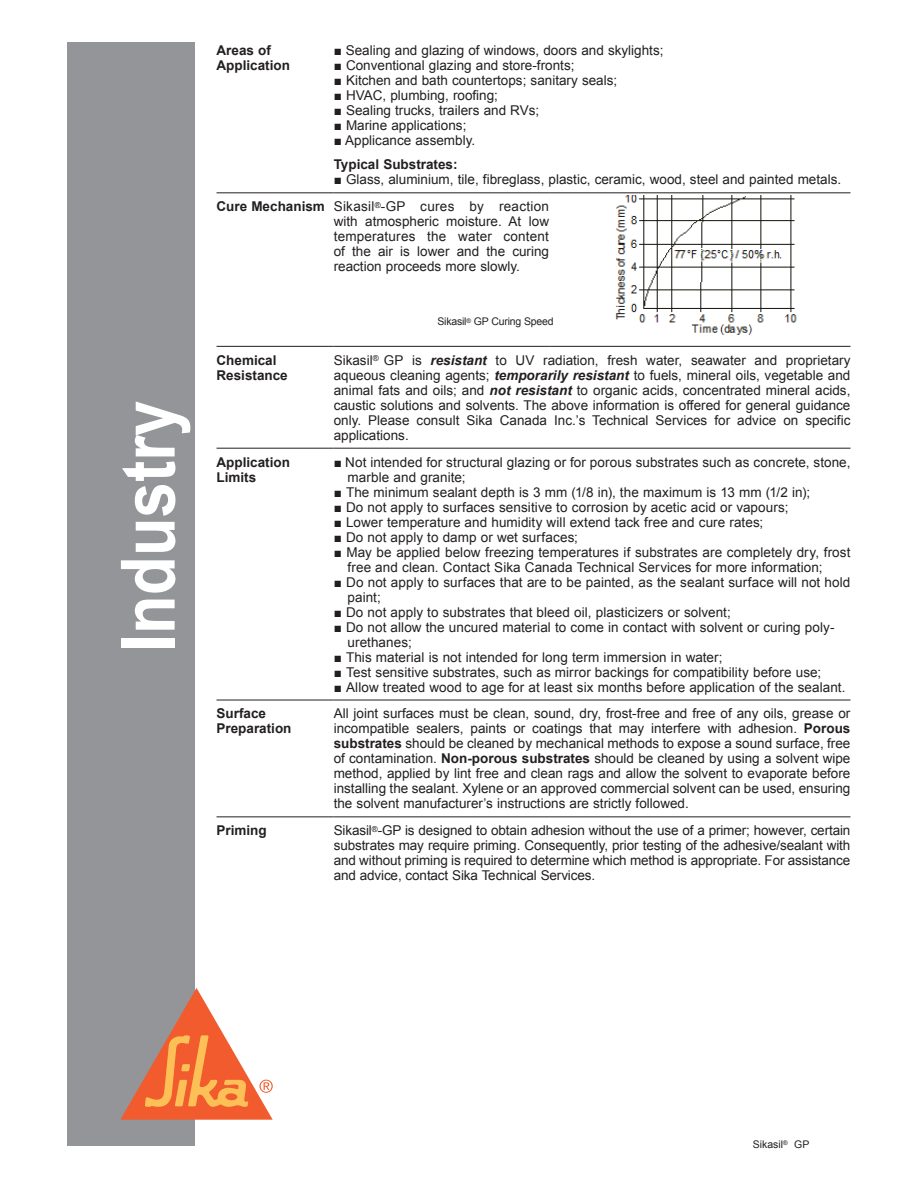
<style>
.page{position:relative;width:918px;height:1188px;background:#fff}
.page>*{position:absolute;margin:0;border:0;box-sizing:border-box;transform-origin:0 0}
.t1{font:700 75px "Arial";color:#fff;scale:.85 1}
.TDS_-_Text{font:13.5px/15px "Arial";letter-spacing:.005em;color:#231f20;text-align:justify}
.TDS_-_Title_Left{font:700 13.5px/15px "Arial";color:#231f20}
.TDS_-_Text-2{font:700 13.5px "Arial";color:#231f20}
.TDS_-_Text-3{font:10.5px "Arial";letter-spacing:-.02em;color:#231f20}
.TDS_-_Text-4{font:10.5px "Arial";color:#231f20}
.s1{font-weight:700;font-style:italic}
.s2{font-weight:700}
</style>
<div class="page">
<div style="left:68px;top:43px;width:127px;height:1103px;background:#939598"></div>
<svg style="left:120px;top:988px;width:153px;height:132px"></svg>
<hr style="left:217px;top:193px;width:117px;height:1px;background:#231f20">
<hr style="left:334px;top:193px;width:215px;height:1px;background:#231f20">
<hr style="left:549px;top:193px;width:302px;height:1px;background:#231f20">
<hr style="left:217px;top:346px;width:117px;height:1px;background:#231f20">
<hr style="left:334px;top:346px;width:215px;height:1px;background:#231f20">
<hr style="left:549px;top:346px;width:302px;height:1px;background:#231f20">
<hr style="left:217px;top:448px;width:117px;height:1px;background:#231f20">
<hr style="left:334px;top:448px;width:215px;height:1px;background:#231f20">
<hr style="left:549px;top:448px;width:302px;height:1px;background:#231f20">
<hr style="left:217px;top:700px;width:117px;height:1px;background:#231f20">
<hr style="left:334px;top:700px;width:215px;height:1px;background:#231f20">
<hr style="left:549px;top:700px;width:302px;height:1px;background:#231f20">
<hr style="left:217px;top:817px;width:117px;height:1px;background:#231f20">
<hr style="left:334px;top:817px;width:215px;height:1px;background:#231f20">
<hr style="left:549px;top:817px;width:302px;height:1px;background:#231f20">
<img style="left:615px;top:196px;width:182px;height:139px">
<h1 class="t1" style="left:98px;top:652px;width:297px;rotate:-90deg">Industry</h1>
<p class="TDS_-_Title_Left" style="left:217px;top:43px;width:75px">Areas of<br>Application</p>
<p class="TDS_-_Text" style="left:334px;top:43px;width:331px">■ Sealing and glazing of windows, doors and skylights;</p>
<p class="TDS_-_Text" style="left:334px;top:58px;width:242px">■ Conventional glazing and store-fronts;</p>
<p class="TDS_-_Text" style="left:334px;top:73px;width:285px">■ Kitchen and bath countertops; sanitary seals;</p>
<p class="TDS_-_Text" style="left:334px;top:88px;width:166px">■ HVAC, plumbing, roofing;</p>
<p class="TDS_-_Text" style="left:334px;top:103px;width:207px">■ Sealing trucks, trailers and RVs;</p>
<p class="TDS_-_Text" style="left:334px;top:118px;width:134px">■ Marine applications;</p>
<p class="TDS_-_Text" style="left:334px;top:133px;width:143px">■ Applicance assembly.</p>
<p class="TDS_-_Text-2" style="left:334px;top:156px;width:125px">Typical Substrates:</p>
<p class="TDS_-_Text" style="left:334px;top:172px;width:509px">■ Glass, aluminium, tile, fibreglass, plastic, ceramic, wood, steel and painted metals.</p>
<p class="TDS_-_Title_Left" style="left:217px;top:199px;width:110px">Cure Mechanism</p>
<p class="TDS_-_Text" style="left:334px;top:199px;width:217px">Sikasil<sup>®</sup>-GP cures by reaction with atmospheric moisture. At low temperatures the water content of the air is lower and the curing reaction proceeds more slowly.</p>
<p class="TDS_-_Text-3" style="left:438px;top:315px;width:118px">Sikasil<sup>®</sup> GP Curing Speed</p>
<p class="TDS_-_Title_Left" style="left:217px;top:353px;width:73px">Chemical<br>Resistance</p>
<p class="TDS_-_Text" style="left:334px;top:353px;width:518px">Sikasil<sup>®</sup> GP is <span class="s1">resistant</span> to UV radiation, fresh water, seawater and proprietary aqueous cleaning agents; <span class="s1">temporarily resistant</span> to fuels, mineral oils, vegetable and animal fats and oils; and <span class="s1">not resistant</span> to organic acids, concentrated mineral acids, caustic solutions and solvents. The above information is offered for general guidance only. Please consult Sika Canada Inc.’s Technical Services for advice on specific applications.</p>
<p class="TDS_-_Title_Left" style="left:217px;top:455px;width:75px">Application</p>
<p class="TDS_-_Title_Left" style="left:217px;top:470px;width:41px">Limits</p>
<p class="TDS_-_Text" style="left:348px;top:454px;width:504px;text-indent:-14px">■ Not intended for structural glazing or for porous substrates such as concrete, stone, marble and granite;</p>
<p class="TDS_-_Text" style="left:334px;top:484px;width:478px">■ The minimum sealant depth is 3 mm (1/8 in), the maximum is 13 mm (1/2 in);</p>
<p class="TDS_-_Text" style="left:334px;top:499px;width:456px">■ Do not apply to surfaces sensitive to corrosion by acetic acid or vapours;</p>
<p class="TDS_-_Text" style="left:334px;top:514px;width:431px">■ Lower temperature and humidity will extend tack free and cure rates;</p>
<p class="TDS_-_Text" style="left:334px;top:529px;width:246px">■ Do not apply to damp or wet surfaces;</p>
<p class="TDS_-_Text" style="left:348px;top:544px;width:504px;text-indent:-14px">■ May be applied below freezing temperatures if substrates are completely dry, frost free and clean. Contact Sika Canada Technical Services for more information;</p>
<p class="TDS_-_Text" style="left:348px;top:574px;width:504px;text-indent:-14px">■ Do not apply to surfaces that are to be painted, as the sealant surface will not hold paint;</p>
<p class="TDS_-_Text" style="left:334px;top:604px;width:399px">■ Do not apply to substrates that bleed oil, plasticizers or solvent;</p>
<p class="TDS_-_Text" style="left:348px;top:619px;width:489px;text-indent:-14px">■ Do not allow the uncured material to come in contact with solvent or curing poly&shy;urethanes;</p>
<p class="TDS_-_Text" style="left:334px;top:649px;width:391px">■ This material is not intended for long term immersion in water;</p>
<p class="TDS_-_Text" style="left:334px;top:664px;width:489px">■ Test sensitive substrates, such as mirror backings for compatibility before use;</p>
<p class="TDS_-_Text" style="left:334px;top:679px;width:513px">■ Allow treated wood to age for at least six months before application of the sealant.</p>
<p class="TDS_-_Title_Left" style="left:217px;top:707px;width:77px">Surface<br>Preparation</p>
<p class="TDS_-_Text" style="left:334px;top:706px;width:518px">All joint surfaces must be clean, sound, dry, frost-free and free of any oils, grease or incompatible sealers, paints or coatings that may interfere with adhesion. <span class="s2">Porous substrates</span> should be cleaned by mechanical methods to expose a sound surface, free of contamination. <span class="s2">Non-porous substrates</span> should be cleaned by using a solvent wipe method, applied by lint free and clean rags and allow the solvent to evaporate before installing the sealant. Xylene or an approved commercial solvent can be used, ensuring the solvent manufacturer’s instructions are strictly followed.</p>
<p class="TDS_-_Title_Left" style="left:217px;top:823px;width:52px">Priming</p>
<p class="TDS_-_Text" style="left:334px;top:823px;width:518px">Sikasil<sup>®</sup>-GP is designed to obtain adhesion without the use of a primer; however, certain substrates may require priming. Consequently, prior testing of the adhesive/sealant with and without priming is required to determine which method is appropriate. For assistance and advice, contact Sika Technical Services.</p>
<p class="TDS_-_Text-4" style="left:753px;top:1137px;width:58px">Sikasil<sup>®</sup> GP</p>
</div>
